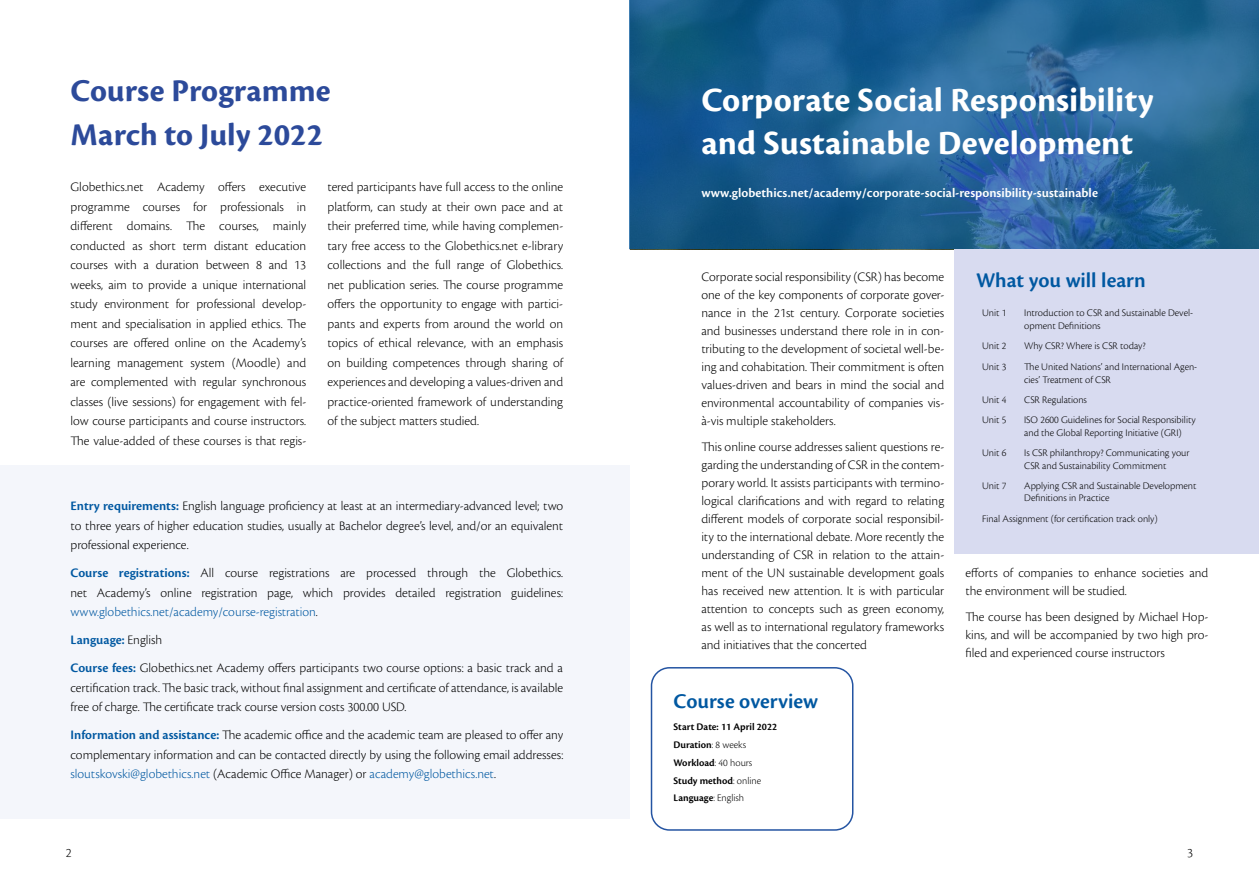
<style>
.page{position:relative;width:1259px;height:893px;background:#fff}
.page>*{position:absolute;margin:0;border:0;box-sizing:border-box;transform-origin:0 0}
.t1{font:700 35.4px/42.5px "Cronos Pro";letter-spacing:.005em;color:#fff}
.t2{font:700 33px/43.8px "Cronos Pro";color:#2c4a9a}
.t3{font:600 21.9px "Cronos Pro";color:#0058a1}
.t4{font:300 13.5px/19.5px "Cronos Pro";color:#000;text-align:justify}
.t5{font:600 13.5px "Cronos Pro";color:#fff}
.t6{font:300 10.5px/12.6px "Cronos Pro";color:#000}
.t7{font:600 10.5px/17.7px "Cronos Pro";color:#000}
.s1{font-weight:600;color:#0058a1}
.s2{color:#0058a1}
.s3{font-weight:300}
</style>
<div class="page">
<div style="left:0;top:465px;width:629px;height:354px;background:#f4f6fb"></div>
<svg style="left:629px;top:0;width:630px;height:249px;background:#216293"></svg>
<div style="left:651px;top:667px;width:202px;height:164px;border:2px solid #2454a2;border-radius:18px"></div>
<div style="left:955px;top:249px;width:304px;height:304px;background:#d8dbf0"></div>
<h2 class="t2" style="left:71px;top:69px;width:261px">Course Programme<br>March to July 2022</h2>
<p class="t4" style="left:71px;top:177px;width:237px">Globethics.net Academy offers executive programme courses for professionals in different domains. The courses, mainly conducted as short term distant education courses with a duration between 8 and 13 weeks, aim to provide a unique international study environment for professional develop&shy;ment and specialisation in applied ethics. The courses are offered online on the Academy’s learning management system (Moodle) and are complemented with regular synchronous classes (live sessions) for engagement with fel&shy;low course participants and course instructors.<br>The value-added of these courses is that regis-</p>
<p class="t4" style="left:327px;top:177px;width:237px">tered participants have full access to the online platform, can study at their own pace and at their preferred time, while having complemen&shy;tary free access to the Globethics.net e-library collections and the full range of Globethics. net publication series. The course programme offers the opportunity to engage with partici&shy;pants and experts from around the world on topics of ethical relevance, with an emphasis on building competences through sharing of experiences and developing a values-driven and practice-oriented framework of understanding of the subject matters studied.</p>
<p class="t4" style="left:71px;top:496px;width:494px"><span class="s1">Entry requirements:</span> English language proficiency at least at an intermediary-advanced level; two to three years of higher education studies, usually at Bachelor degree’s level, and/or an equivalent professional experience.</p>
<p class="t4" style="left:71px;top:563px;width:494px"><span class="s1">Course registrations:</span> All course registrations are processed through the Globethics. net Academy’s online registration page, which provides detailed registration guidelines: <span class="s2">www.globethics.net/academy/course-registration</span>.</p>
<p class="t4" style="left:71px;top:626px;width:494px;line-height:28px"><span class="s1">Language:</span> English<br><span class="s1">Course fees:</span> Globethics.net Academy offers participants two course options: a basic track and a</p>
<p class="t4" style="left:71px;top:677px;width:494px">certification track. The basic track, without final assignment and certificate of attendance, is available free of charge. The certificate track course version costs 300.00 USD.</p>
<p class="t4" style="left:71px;top:725px;width:494px"><span class="s1">Information and assistance:</span> The academic office and the academic team are pleased to offer any complementary information and can be contacted directly by using the following email addresses: <span class="s2">sloutskovski@globethics.net</span> (Academic Office Manager) or <span class="s2">academy@globethics.net</span>.</p>
<h1 class="t1" style="left:701px;top:79px;width:454px">Corporate Social Responsibility and Sustainable Development</h1>
<p class="t5" style="left:701px;top:185px;width:398px">www.globethics.net/academy/corporate-social-responsibility-sustainable</p>
<p class="t4" style="left:701px;top:268px;width:244px;line-height:18px">Corporate social responsibility (CSR) has become one of the key components of corporate gover&shy;nance in the 21st century. Corporate societies and businesses understand there role in in con&shy;tributing to the development of societal well-be&shy;ing and cohabitation. Their commitment is often values-driven and bears in mind the social and environmental accountability of companies vis&shy;à-vis multiple stakeholders.</p>
<p class="t4" style="left:701px;top:438px;width:244px;line-height:18px">This online course addresses salient questions re&shy;garding the understanding of CSR in the contem&shy;porary world. It assists participants with termino&shy;logical clarifications and with regard to relating different models of corporate social responsibil&shy;ity to the international debate. More recently the understanding of CSR in relation to the attain&shy;ment of the UN sustainable development goals has received new attention. It is with particular attention to concepts such as green economy, as well as to international regulatory frameworks and initiatives that the concerted</p>
<h3 class="t3" style="left:673px;top:689px;width:146px">Course overview</h3>
<p class="t7" style="left:673px;top:718px;width:105px">Start Date: 11 April 2022<br>Duration<span class="s3">: 8 weeks<br></span>Workload<span class="s3">: 40 hours<br></span>Study method<span class="s3">: online<br></span>Language<span class="s3">: English</span></p>
<h3 class="t3" style="left:976px;top:268px;width:171px">What you will learn</h3>
<p class="t6" style="left:982px;top:306px;width:26px">Unit 1</p>
<p class="t6" style="left:1024px;top:306px;width:170px">Introduction to CSR and Sustainable Devel&shy;opment Definitions</p>
<p class="t6" style="left:982px;top:339px;width:26px">Unit 2</p>
<p class="t6" style="left:1024px;top:339px;width:123px">Why CSR? Where is CSR today?</p>
<p class="t6" style="left:982px;top:361px;width:26px">Unit 3</p>
<p class="t6" style="left:1024px;top:361px;width:174px">The United Nations’ and International Agen&shy;cies’ Treatment of CSR</p>
<p class="t6" style="left:982px;top:393px;width:26px">Unit 4</p>
<p class="t6" style="left:1024px;top:393px;width:64px">CSR Regulations</p>
<p class="t6" style="left:982px;top:414px;width:26px">Unit 5</p>
<p class="t6" style="left:1024px;top:414px;width:173px">ISO 2600 Guidelines for Social Responsibility and the Global Reporting Initiative (GRI)</p>
<p class="t6" style="left:982px;top:446px;width:26px">Unit 6</p>
<p class="t6" style="left:1024px;top:446px;width:167px">Is CSR philanthropy? Communicating your<br>CSR and Sustainability Commitment</p>
<p class="t6" style="left:982px;top:479px;width:26px">Unit 7</p>
<p class="t6" style="left:1024px;top:479px;width:174px">Applying CSR and Sustainable Development<br>Definitions in Practice</p>
<p class="t6" style="left:982px;top:512px;width:177px">Final Assignment (for certification track only)</p>
<p class="t4" style="left:965px;top:563px;width:244px;line-height:18px">efforts of companies to enhance societies and the environment will be studied.</p>
<p class="t4" style="left:965px;top:608px;width:244px;line-height:18px">The course has been designed by Michael Hop&shy;kins, and will be accompanied by two high pro&shy;filed and experienced course instructors</p>
<p class="t4" style="left:66px;top:842px;width:7px">2</p>
<p class="t4" style="left:1187px;top:842px;width:7px">3</p>
</div>
